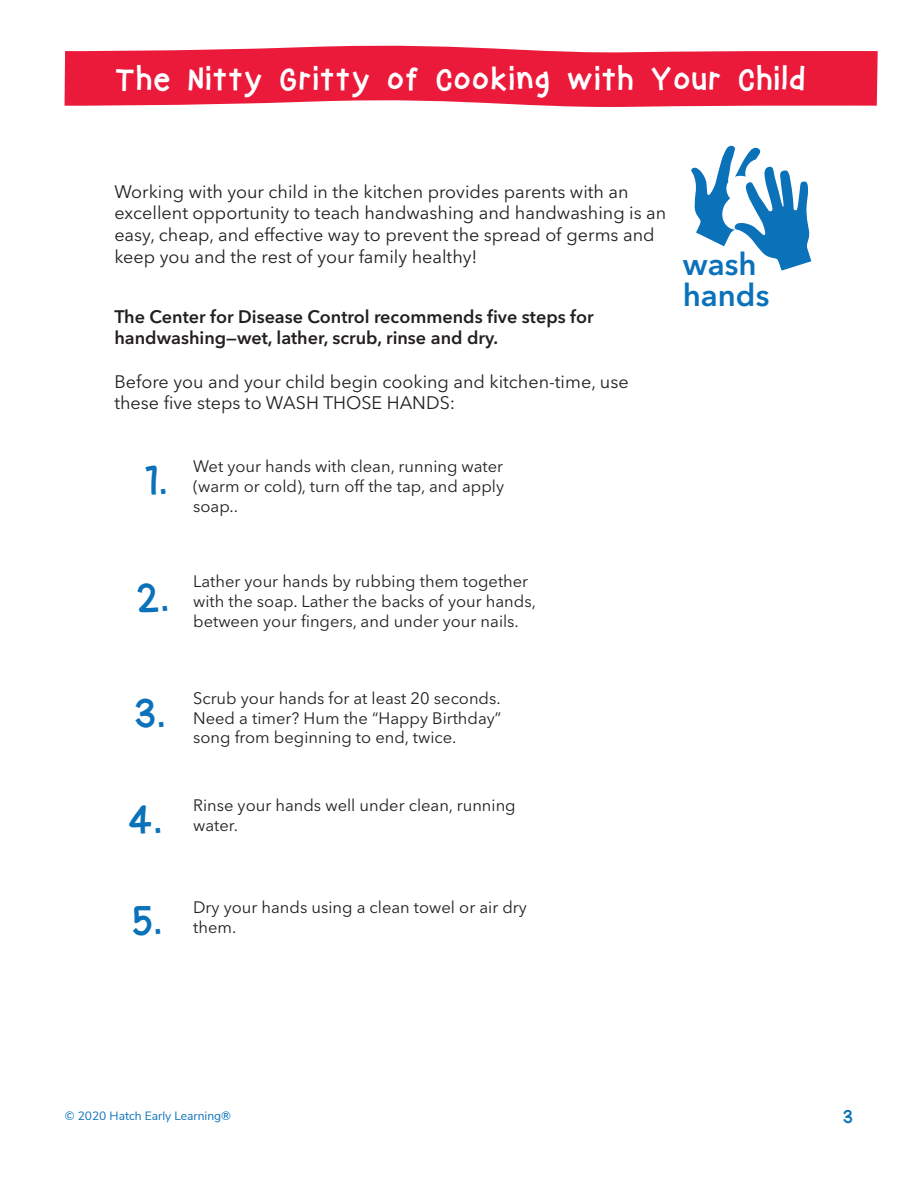
<style>
.page{position:relative;width:918px;height:1188px;background:#fff}
.page>*{position:absolute;margin:0;border:0;box-sizing:border-box;transform-origin:0 0}
.Numbers{font:42.15px "crayon kids";color:#0b72ba}
.Hatch_Activity{font:34.5px "crayon kids";color:#fff}
.t1{font:600 31.05px "Avenir Next LT Pro";color:#0b72ba}
.t2{font:19.5px "crayon kids";color:#0b72ba}
.Hatch_Primary{font:18px/21.6px "Avenir Next LT Pro";color:#231f20}
.Activity_Direction_H{font:600 18px/21.6px "Avenir Next LT Pro";color:#231f20}
.Activity_Direction_H-2{font:18px/21.6px "Avenir Next LT Pro";color:#231f20}
.Activity_Direction_T{font:16.5px/19.8px "Avenir Next LT Pro";color:#231f20;text-align:justify}
.t3{font:12px "Nunito Sans";color:#0b72ba}
</style>
<div class="page">
<svg style="left:691px;top:145px;width:120px;height:126px"></svg>
<svg style="left:65px;top:45px;width:813px;height:62px;background:#ed3552"></svg>
<p class="Hatch_Activity" style="left:114px;top:64px;width:693px">The Nitty Gritty of Cooking with Your Child</p>
<p class="Hatch_Primary" style="left:114px;top:181px;width:553px">Working with your child in the kitchen provides parents with an excellent opportunity to teach handwashing and handwashing is an easy, cheap, and effective way to prevent the spread of germs and keep you and the rest of your family healthy!</p>
<p class="Activity_Direction_H" style="left:114px;top:306px;width:481px">The Center for Disease Control recommends five steps for handwashing—wet, lather, scrub, rinse and dry.</p>
<p class="Activity_Direction_H-2" style="left:114px;top:370px;width:516px">Before you and your child begin cooking and kitchen-time, use these five steps to WASH THOSE HANDS:</p>
<p class="t1" style="left:683px;top:246px;width:75px">wash</p>
<p class="t1" style="left:683px;top:277px;width:88px">hands</p>
<p class="Numbers" style="left:143px;top:462px;width:26px">1.</p>
<p class="Activity_Direction_T" style="left:193px;top:457px;width:312px">Wet your hands with clean, running water (warm or cold), turn off the tap, and apply soap..</p>
<p class="Numbers" style="left:136px;top:578px;width:36px">2.</p>
<p class="Activity_Direction_T" style="left:193px;top:572px;width:344px;text-align:left">Lather your hands by rubbing them together with the soap. Lather the backs of your hands, between your fingers, and under your nails.</p>
<p class="Numbers" style="left:133px;top:695px;width:34px">3.</p>
<p class="Numbers" style="left:127px;top:801px;width:37px">4.</p>
<p class="Activity_Direction_T" style="left:193px;top:688px;width:310px">Scrub your hands for at least 20 seconds.<br>Need a timer? Hum the “Happy Birthday” song from beginning to end, twice.</p>
<p class="Activity_Direction_T" style="left:193px;top:796px;width:324px">Rinse your hands well under clean, running</p>
<p class="Activity_Direction_T" style="left:193px;top:815px;width:47px">water.</p>
<p class="Numbers" style="left:131px;top:902px;width:33px">5.</p>
<p class="Activity_Direction_T" style="left:193px;top:897px;width:335px">Dry your hands using a clean towel or air dry</p>
<p class="Activity_Direction_T" style="left:193px;top:917px;width:45px">them.</p>
<p class="t3" style="left:65px;top:1107px;width:168px">© 2020 Hatch Early Learning®</p>
<p class="t2" style="left:842px;top:1108px;width:12px">3</p>
</div>
